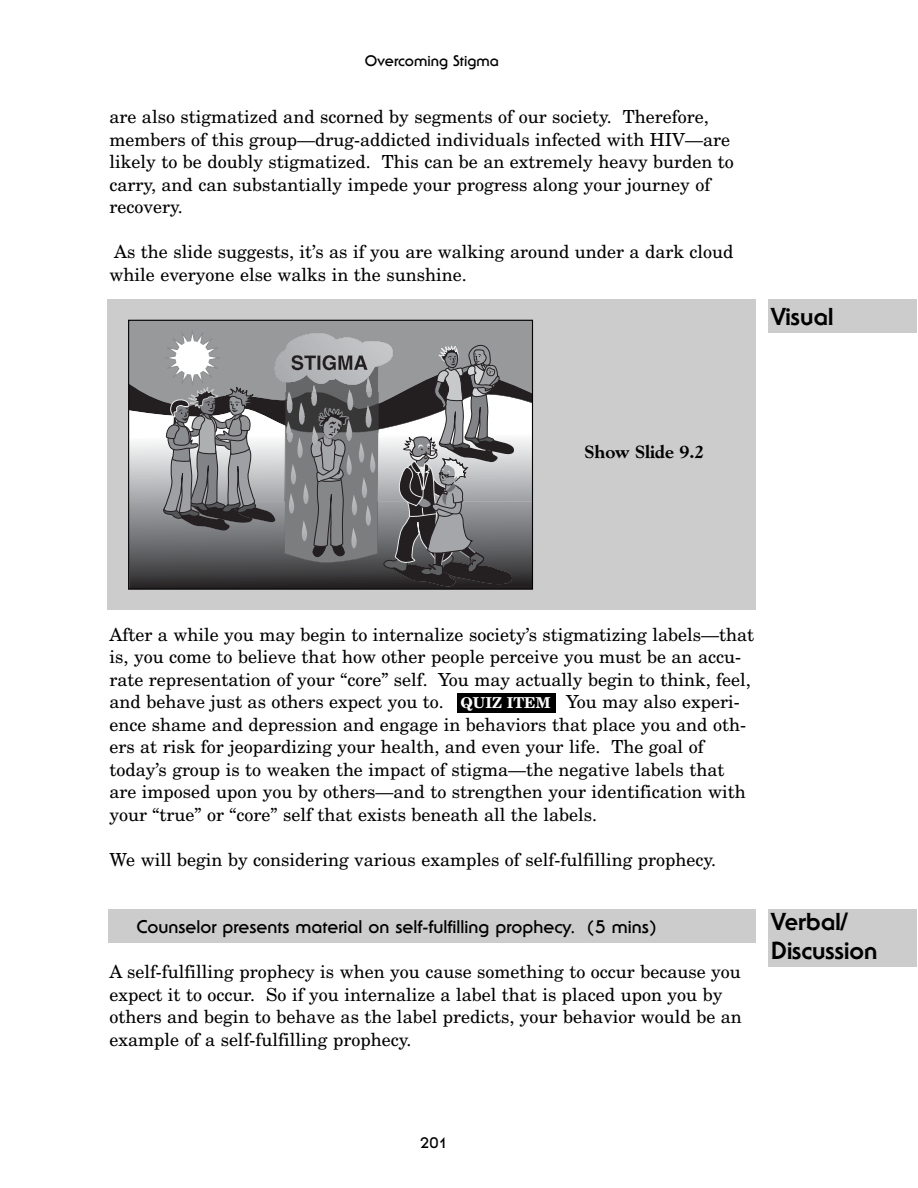
<style>
.page{position:relative;width:918px;height:1188px;background:#fff}
.page>*{position:absolute;margin:0;border:0;box-sizing:border-box;transform-origin:0 0}
.t1{font:800 24px/28.8px "Serif Gothic";color:#000}
.t2{font:18px/22.5px "New Century Schlbk";color:#000}
.t3{font:700 18px "Serif Gothic";color:#000}
.t4{font:800 18px "Goudy";color:#000}
.t5{font:700 15px "Serif Gothic";color:#000}
.s1{font-weight:700;font-size:15px;color:#fff}
</style>
<div class="page">
<div style="left:457px;top:693px;width:99px;height:20px;background:#000"></div>
<div style="left:108px;top:910px;width:648px;height:33px;background:#ccc"></div>
<div style="left:768px;top:910px;width:149px;height:57px;background:#ccc"></div>
<div style="left:108px;top:300px;width:648px;height:310px;background:#ccc"></div>
<div style="left:768px;top:300px;width:149px;height:33px;background:#ccc"></div>
<svg style="left:130px;top:322px;width:401px;height:266px;background:#838485"></svg>
<div style="left:128px;top:320px;width:405px;height:270px;border:1px solid #000"></div>
<p class="t5" style="left:365px;top:55px;width:136px">Overcoming Stigma</p>
<p class="t2" style="left:110px;top:107px;width:626px">are also stigmatized and scorned by segments of our society. Therefore, members of this group—drug-addicted individuals infected with HIV—are likely to be doubly stigmatized. This can be an extremely heavy burden to carry, and can substantially impede your progress along your journey of recovery.</p>
<p class="t2" style="left:110px;top:242px;width:626px">As the slide suggests, it’s as if you are walking around under a dark cloud while everyone else walks in the sunshine.</p>
<h1 class="t1" style="left:771px;top:304px;width:64px">Visual</h1>
<p class="t4" style="left:585px;top:445px;width:122px">Show Slide 9.2</p>
<p class="t2" style="left:109px;top:624px;width:646px">After a while you may begin to internalize society’s stigmatizing labels—that is, you come to believe that how other people perceive you must be an accu&shy;rate representation of your “core” self. You may actually begin to think, feel, and behave just as others expect you to. <span class="s1">QUIZ ITEM</span> You may also experi&shy;ence shame and depression and engage in behaviors that place you and oth&shy;ers at risk for jeopardizing your health, and even your life. The goal of today’s group is to weaken the impact of stigma—the negative labels that are imposed upon you by others—and to strengthen your identification with your “true” or “core” self that exists beneath all the labels.</p>
<p class="t2" style="left:109px;top:849px;width:608px">We will begin by considering various examples of self-fulfilling prophecy.</p>
<p class="t3" style="left:136px;top:920px;width:521px">Counselor presents material on self-fulfilling prophecy. (5 mins)</p>
<p class="t2" style="left:109px;top:962px;width:634px">A self-fulfilling prophecy is when you cause something to occur because you expect it to occur. So if you internalize a label that is placed upon you by others and begin to behave as the label predicts, your behavior would be an example of a self-fulfilling prophecy.</p>
<h1 class="t1" style="left:771px;top:910px;width:108px">Verbal/<br>Discussion</h1>
<p class="t5" style="left:420px;top:1137px;width:29px">201</p>
</div>
